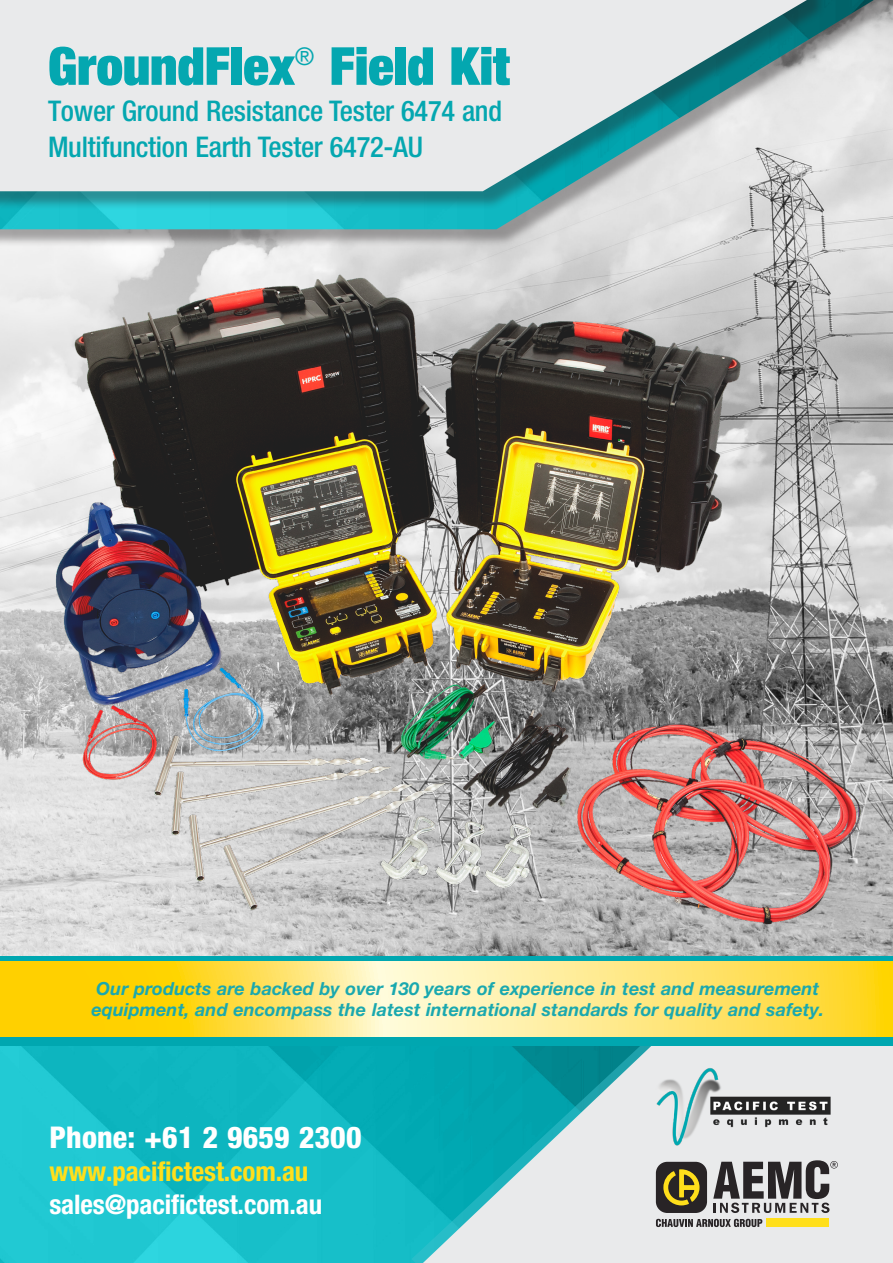
<style>
.page{position:relative;width:893px;height:1263px;background:#fff}
.page>*{position:absolute;margin:0;border:0;box-sizing:border-box;transform-origin:0 0}
.t1{font:900 condensed 52.5px "Helvetica Neue LT Std";color:#04a7b0}
.t2{font:800 condensed 30px "Helvetica Neue LT Std";letter-spacing:.005em;color:#fff}
.t3{font:500 condensed 28.5px/36px "Helvetica Neue LT Std";letter-spacing:-.01em;color:#04a7b0}
.t4{font:700 condensed 27px "Helvetica Neue LT Std";letter-spacing:-.005em;color:#fff}
.t5{font:700 condensed 27px "Helvetica Neue LT Std";letter-spacing:-.005em;color:#ffdf1b}
.t6{font:italic 700 18px/21px "Helvetica Neue LT Std";letter-spacing:.005em;color:#1aa8af}
</style>
<div class="page">
<img style="left:0;top:247px;width:893px;height:710px">
<img style="left:0;top:1046px;width:411px;height:217px">
<div style="left:0;top:0;width:893px;height:247px;background:#231f20;opacity:.38"></div>
<img style="left:0;top:0;width:874px;height:229px">
<svg style="left:411px;top:1046px;width:12px;height:217px;background:#08afb9"></svg>
<svg style="left:423px;top:1046px;width:470px;height:217px;background:#9ad1d5"></svg>
<div style="left:0;top:0;width:828px;height:210px;background:#231f20;opacity:.38"></div>
<svg style="left:0;top:0;width:807px;height:191px;background:#d3dedf"></svg>
<div style="left:0;top:957px;width:893px;height:89px;background:#00a7b0"></div>
<svg style="left:0;top:961px;width:893px;height:75px;background:#ffe261"></svg>
<div style="left:766px;top:1219px;width:63px;height:8px;background:#ffdf1b"></div>
<svg style="left:656px;top:1219px;width:106px;height:8px"></svg>
<svg style="left:713px;top:1160px;width:125px;height:53px;background:#8a888a"></svg>
<div style="left:656px;top:1162px;width:51px;height:51px;background:#282426;border-radius:11px"></div>
<svg style="left:663px;top:1169px;width:37px;height:36px"></svg>
<img style="left:0;top:265px;width:752px;height:656px">
<img style="left:645px;top:1061px;width:203px;height:98px">
<img style="left:543px;top:703px;width:350px;height:282px">
<p class="t1" style="left:48px;top:33px;width:463px">GroundFlex<sup>®</sup> Field Kit</p>
<p class="t3" style="left:48px;top:92px;width:456px">Tower Ground Resistance Tester 6474 and<br>Multifunction Earth Tester 6472-AU</p>
<p class="t6" style="left:91px;top:978px;width:734px">Our products are backed by over 130 years of experience in test and measurement equipment, and encompass the latest international standards for quality and safety.</p>
<p class="t2" style="left:49px;top:1119px;width:314px">Phone: +61 2 9659 2300</p>
<p class="t5" style="left:49px;top:1155px;width:260px">www.pacifictest.com.au</p>
<p class="t4" style="left:49px;top:1188px;width:274px">sales@pacifictest.com.au</p>
</div>
